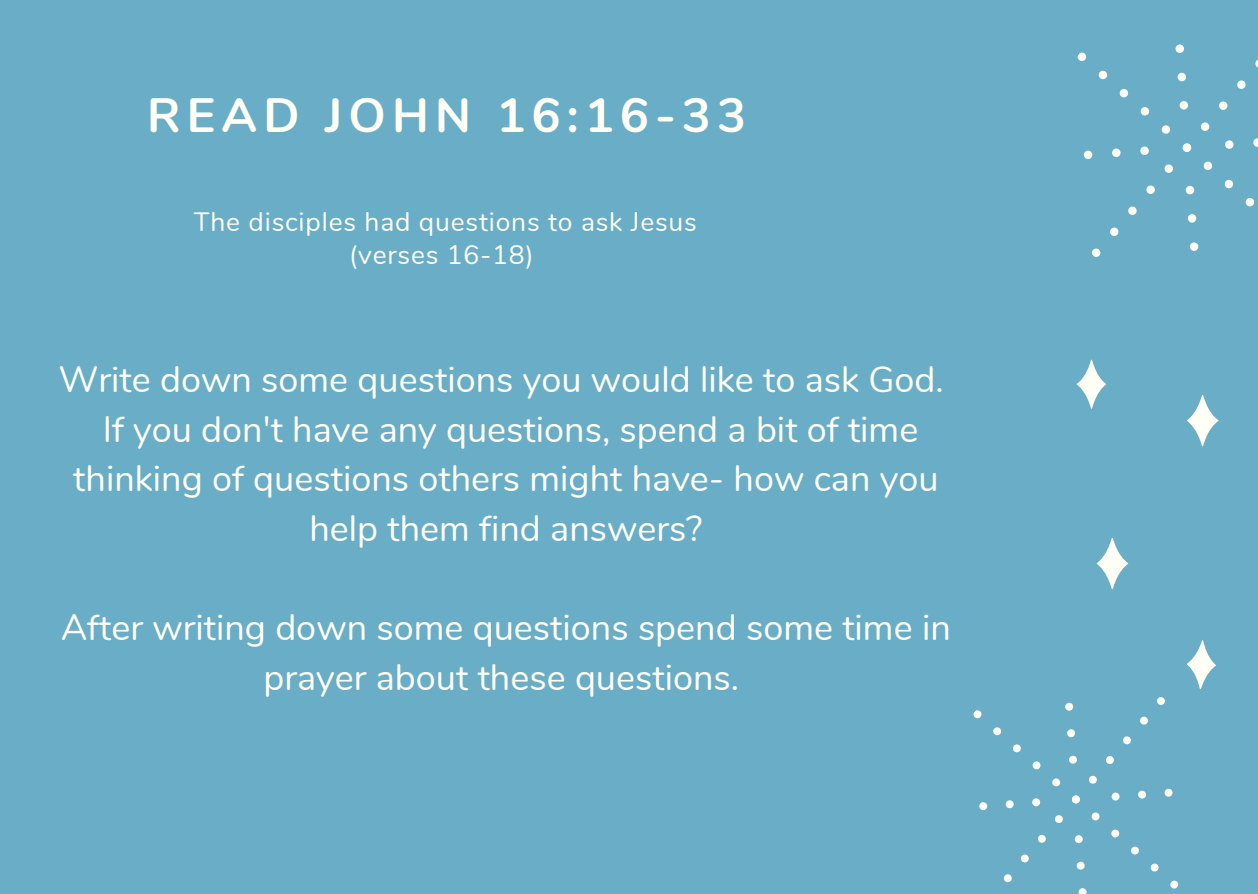
<style>
.page{position:relative;width:1258px;height:894px;background:#fff}
.page>*{position:absolute;margin:0;border:0;box-sizing:border-box;transform-origin:0 0}
.t1{font:700 48px "Nunito";letter-spacing:.13em;color:#fffff6}
.t2{font:36px/49.5px "Nunito";color:#fffff6;text-align:center}
.t3{font:26.4px/32.4px "Nunito";letter-spacing:.03em;color:#fffff6;text-align:center}
</style>
<div class="page">
<div style="left:0;top:0;width:1258px;height:893px;background:#69adc6"></div>
<svg style="left:973px;top:640px;width:243px;height:253px"></svg>
<svg style="left:1076px;top:359px;width:30px;height:50px"></svg>
<svg style="left:1077px;top:44px;width:181px;height:213px"></svg>
<svg style="left:1187px;top:395px;width:31px;height:51px"></svg>
<svg style="left:1096px;top:538px;width:32px;height:51px"></svg>
<h1 class="t1" style="left:147px;top:83px;width:600px">READ JOHN 16:16-33</h1>
<p class="t3" style="left:194px;top:206px;width:505px">The disciples had questions to ask Jesus (verses 16-18)</p>
<p class="t2" style="left:59px;top:355px;width:886px">Write down some questions you would like to ask God.<br>If you don't have any questions, spend a bit of time thinking of questions others might have- how can you help them find answers?</p>
<p class="t2" style="left:61px;top:603px;width:891px">After writing down some questions spend some time in prayer about these questions.</p>
</div>
